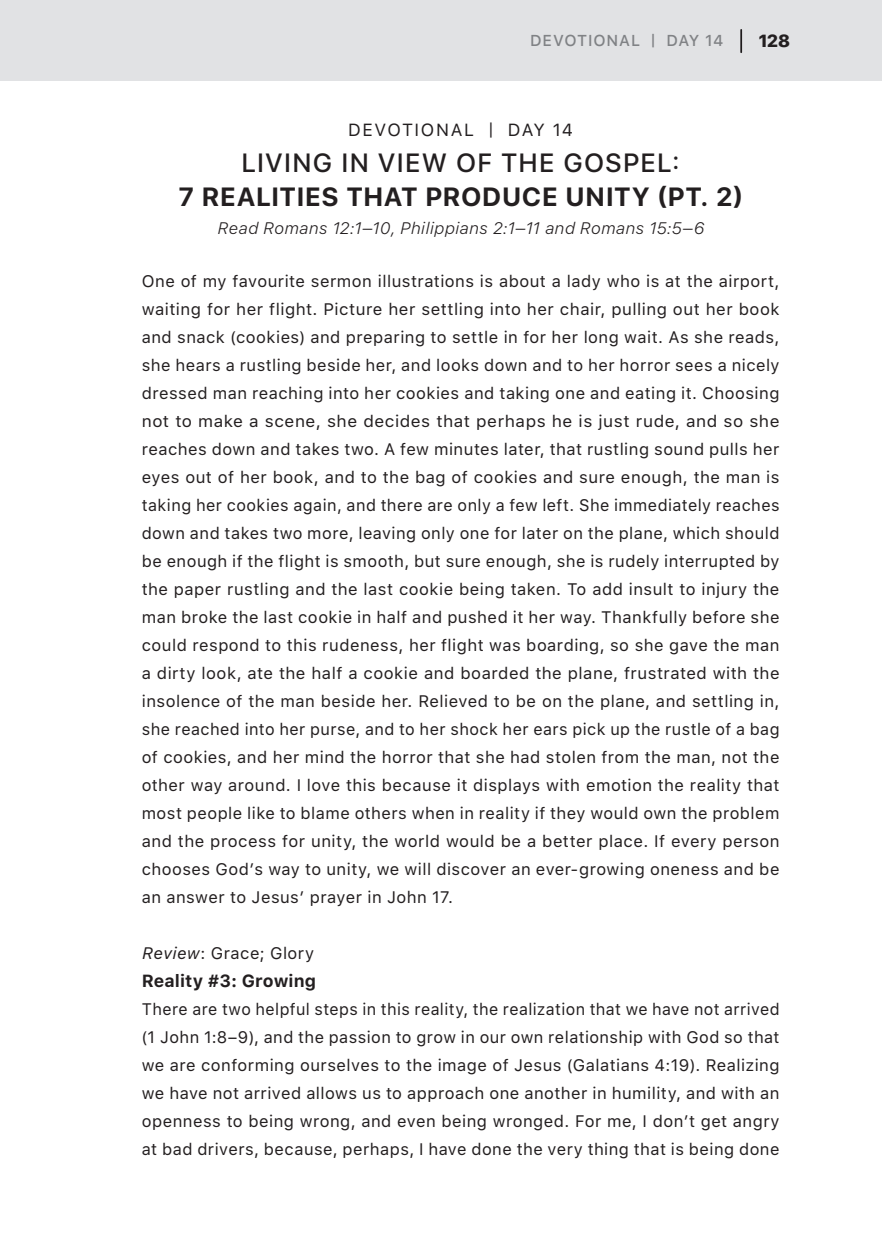
<style>
.page{position:relative;width:882px;height:1260px;background:#fff}
.page>*{position:absolute;margin:0;border:0;box-sizing:border-box;transform-origin:0 0}
.t1{font:700 26.25px "SFUI Display";letter-spacing:.05em;color:#231f20}
.t2{font:500 26.25px "SFUI Display";letter-spacing:.07em;color:#231f20}
.t3{font:700 17.5px "SFUI Text";letter-spacing:.005em;color:#231f20}
.t4{font:17.5px "SFUI Text";letter-spacing:.09em;color:#231f20}
.t5{font:800 17.5px "SFUI Display";color:#231f20}
.t6{font:16.62px/28px "SFUI Text";letter-spacing:.03em;color:#231f20;text-align:justify}
.t7{font:italic 300 16.62px "SFUI Text";letter-spacing:.025em;color:#231f20}
.t8{font:500 15.75px "SFUI Text";letter-spacing:.05em;color:#808285}
.s1{font-style:italic}
</style>
<div class="page">
<div style="left:0;top:0;width:882px;height:81px;background:#e1e2e4"></div>
<hr style="left:740px;top:30px;width:2px;height:22px;background:#231f20">
<p class="t8" style="left:530px;top:29px;width:195px">DEVOTIONAL | DAY 14</p>
<p class="t5" style="left:759px;top:31px;width:33px">128</p>
<p class="t4" style="left:348px;top:117px;width:227px">DEVOTIONAL | DAY 14</p>
<h1 class="t2" style="left:242px;top:145px;width:439px">LIVING IN VIEW OF THE GOSPEL:</h1>
<h1 class="t1" style="left:179px;top:181px;width:565px">7 REALITIES THAT PRODUCE UNITY (PT. 2)</h1>
<p class="t7" style="left:217px;top:216px;width:488px">Read Romans 12:1–10, Philippians 2:1–11 and Romans 15:5–6</p>
<p class="t6" style="left:142px;top:268px;width:639px">One of my favourite sermon illustrations is about a lady who is at the airport, waiting for her flight. Picture her settling into her chair, pulling out her book and snack (cookies) and preparing to settle in for her long wait. As she reads, she hears a rustling beside her, and looks down and to her horror sees a nicely dressed man reaching into her cookies and taking one and eating it. Choosing not to make a scene, she decides that perhaps he is just rude, and so she reaches down and takes two. A few minutes later, that rustling sound pulls her eyes out of her book, and to the bag of cookies and sure enough, the man is taking her cookies again, and there are only a few left. She immediately reaches down and takes two more, leaving only one for later on the plane, which should be enough if the flight is smooth, but sure enough, she is rudely interrupted by the paper rustling and the last cookie being taken. To add insult to injury the man broke the last cookie in half and pushed it her way. Thankfully before she could respond to this rudeness, her flight was boarding, so she gave the man a dirty look, ate the half a cookie and boarded the plane, frustrated with the insolence of the man beside her. Relieved to be on the plane, and settling in, she reached into her purse, and to her shock her ears pick up the rustle of a bag of cookies, and her mind the horror that she had stolen from the man, not the other way around. I love this because it displays with emotion the reality that most people like to blame others when in reality if they would own the problem and the process for unity, the world would be a better place. If every person chooses God’s way to unity, we will discover an ever-growing oneness and be an answer to Jesus’ prayer in John 17.</p>
<p class="t6" style="left:142px;top:940px;width:174px"><span class="s1">Review</span>: Grace; Glory</p>
<p class="t3" style="left:142px;top:968px;width:176px">Reality #3: Growing</p>
<p class="t6" style="left:142px;top:996px;width:639px">There are two helpful steps in this reality, the realization that we have not arrived (1 John 1:8–9), and the passion to grow in our own relationship with God so that we are conforming ourselves to the image of Jesus (Galatians 4:19). Realizing we have not arrived allows us to approach one another in humility, and with an openness to being wrong, and even being wronged. For me, I don’t get angry at bad drivers, because, perhaps, I have done the very thing that is being done</p>
</div>
